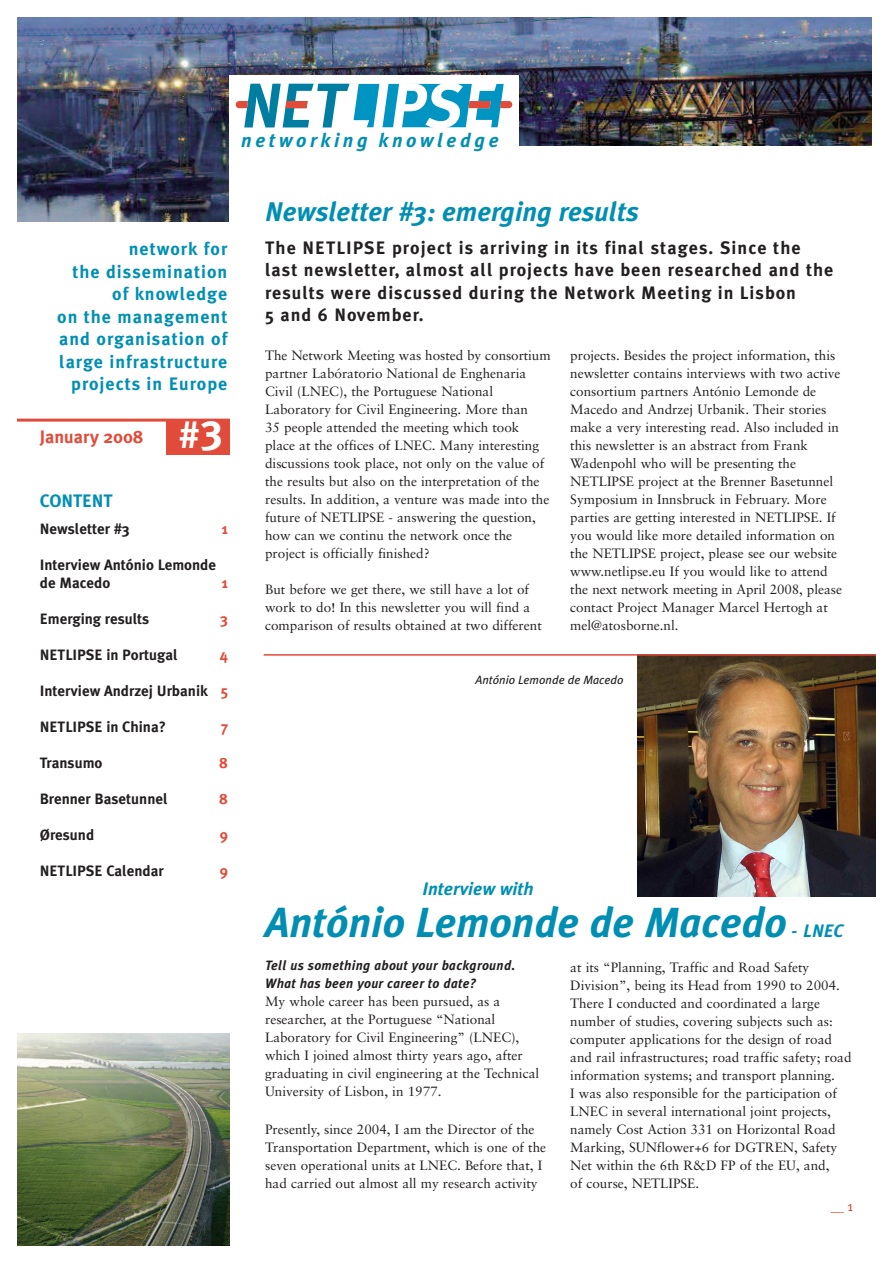
<style>
.page{position:relative;width:893px;height:1263px;background:#fff}
.page>*{position:absolute;margin:0;border:0;box-sizing:border-box;transform-origin:0 0}
.t1{font:italic 700 42px "Meta Plus";color:#008fb3}
.t2{font:italic 700 27px "Meta Plus";color:#008fb3}
.t3{font:italic 700 19.5px "Meta Plus";letter-spacing:.18em;color:#008fb3}
.t4{font:700 18px/22.5px "Meta Plus";letter-spacing:.055em;color:#231f20}
.t5{font:700 18px/22.5px "Meta Plus";letter-spacing:.055em;color:#008fb3;text-align:right}
.t6{font:italic 700 18px "Meta Plus";color:#008fb3}
.t7{font:700 18px "Meta Plus";color:#e14c3a}
.t8{font:700 18px "Meta Plus";color:#008fb3}
.t9{font:700 15px/18px "Meta Plus";color:#231f20}
.t10{font:700 15px "Meta Plus";color:#e14c3a}
.t11{font:13.5px/18px "Sabon";color:#231f20}
.t12{font:italic 700 13.5px/18px "Meta Plus";letter-spacing:.025em;color:#231f20}
.t13{font:13.5px "Meta Plus";color:#e14c3a}
.t14{font:italic 12px "Meta Plus";color:#231f20}
.s1{font-size:37.5px;color:#fff}
.s2{font-size:42px;color:#fff}
.s3{color:#e14c3a}
</style>
<div class="page">
<img style="left:17px;top:17px;width:855px;height:204px">
<div style="left:230px;top:76px;width:289px;height:81px;background:#fff"></div>
<hr style="left:17px;top:419px;width:213px;height:3px;background:#e14c3a">
<div style="left:167px;top:419px;width:63px;height:36px;background:#e14c3a"></div>
<img style="left:17px;top:1033px;width:213px;height:213px">
<img style="left:638px;top:656px;width:238px;height:240px">
<div style="left:230px;top:146px;width:648px;height:90px;background:#fff"></div>
<svg style="left:236px;top:83px;width:276px;height:45px"></svg>
<hr style="left:264px;top:654px;width:612px;height:2px;background:#e14c3a">
<h3 class="t3" style="left:241px;top:128px;width:259px">networking knowledge</h3>
<h3 class="t5" style="left:57px;top:238px;width:172px">network for<br>the dissemination of knowledge<br>on the management and organisation of large infrastructure projects in Europe</h3>
<h3 class="t7" style="left:40px;top:426px;width:185px">January 2008 <span class="s1">#</span><span class="s2">3</span></h3>
<h3 class="t8" style="left:40px;top:490px;width:75px">CONTENT</h3>
<p class="t9" style="left:40px;top:519px;width:92px">Newsletter #3</p>
<p class="t10" style="left:222px;top:520px;width:8px">1</p>
<p class="t9" style="left:40px;top:555px;width:178px">Interview António Lemonde de Macedo</p>
<p class="t10" style="left:222px;top:574px;width:8px">1</p>
<p class="t9" style="left:40px;top:609px;width:111px">Emerging results</p>
<p class="t10" style="left:220px;top:610px;width:9px">3</p>
<p class="t9" style="left:40px;top:645px;width:140px">NETLIPSE in Portugal</p>
<p class="t10" style="left:220px;top:646px;width:10px">4</p>
<p class="t9" style="left:40px;top:681px;width:190px">Interview Andrzej Urbanik <span class="s3">5</span></p>
<p class="t9" style="left:40px;top:717px;width:128px">NETLIPSE in China?</p>
<p class="t10" style="left:221px;top:718px;width:8px">7</p>
<p class="t9" style="left:40px;top:753px;width:64px">Transumo</p>
<p class="t10" style="left:219px;top:754px;width:10px">8</p>
<p class="t9" style="left:40px;top:789px;width:129px">Brenner Basetunnel</p>
<p class="t10" style="left:219px;top:790px;width:10px">8</p>
<p class="t9" style="left:40px;top:825px;width:56px">Øresund</p>
<p class="t10" style="left:220px;top:826px;width:10px">9</p>
<p class="t9" style="left:40px;top:861px;width:126px">NETLIPSE Calendar</p>
<p class="t10" style="left:220px;top:862px;width:10px">9</p>
<h2 class="t2" style="left:265px;top:196px;width:375px">Newsletter #3: emerging results</h2>
<h3 class="t4" style="left:265px;top:236px;width:570px">The NETLIPSE project is arriving in its final stages. Since the last newsletter, almost all projects have been researched and the results were discussed during the Network Meeting in Lisbon<br>5 and 6 November.</h3>
<p class="t11" style="left:265px;top:347px;width:287px">The Network Meeting was hosted by consortium partner Labóratorio National de Enghenaria Civil (LNEC), the Portuguese National Laboratory for Civil Engineering. More than<br>35 people attended the meeting which took place at the offices of LNEC. Many interesting discussions took place, not only on the value of the results but also on the interpretation of the results. In addition, a venture was made into the future of NETLIPSE - answering the question, how can we continu the network once the project is officially finished?</p>
<p class="t11" style="left:265px;top:581px;width:278px">But before we get there, we still have a lot of work to do! In this newsletter you will find a comparison of results obtained at two different</p>
<p class="t11" style="left:570px;top:347px;width:273px">projects. Besides the project information, this newsletter contains interviews with two active consortium partners António Lemonde de Macedo and Andrzej Urbanik. Their stories make a very interesting read. Also included in this newsletter is an abstract from Frank Wadenpohl who will be presenting the NETLIPSE project at the Brenner Basetunnel Symposium in Innsbruck in February. More parties are getting interested in NETLIPSE. If you would like more detailed information on the NETLIPSE project, please see our website www.netlipse.eu If you would like to attend the next network meeting in April 2008, please contact Project Manager Marcel Hertogh at mel@atosborne.nl.</p>
<p class="t14" style="left:476px;top:673px;width:150px">António Lemonde de Macedo</p>
<h3 class="t6" style="left:422px;top:878px;width:112px">Interview with</h3>
<h1 class="t1" style="left:265px;top:898px;width:523px">António Lemonde de Macedo</h1>
<h3 class="t6" style="left:791px;top:920px;width:53px">- LNEC</h3>
<p class="t12" style="left:265px;top:956px;width:252px">Tell us something about your background.<br>What has been your career to date?</p>
<p class="t11" style="left:265px;top:993px;width:276px">My whole career has been pursued, as a researcher, at the Portuguese “National Laboratory for Civil Engineering” (LNEC), which I joined almost thirty years ago, after graduating in civil engineering at the Technical University of Lisbon, in 1977.</p>
<p class="t11" style="left:265px;top:1121px;width:283px">Presently, since 2004, I am the Director of the Transportation Department, which is one of the seven operational units at LNEC. Before that, I had carried out almost all my research activity</p>
<p class="t11" style="left:570px;top:959px;width:283px">at its “Planning, Traffic and Road Safety Division”, being its Head from 1990 to 2004.<br>There I conducted and coordinated a large number of studies, covering subjects such as: computer applications for the design of road and rail infrastructures; road traffic safety; road information systems; and transport planning.<br>I was also responsible for the participation of LNEC in several international joint projects, namely Cost Action 331 on Horizontal Road Marking, SUNflower+6 for DGTREN, Safety Net within the 6th R&amp;D FP of the EU, and,<br>of course, NETLIPSE.</p>
<p class="t13" style="left:831px;top:1199px;width:24px">__ 1</p>
</div>
